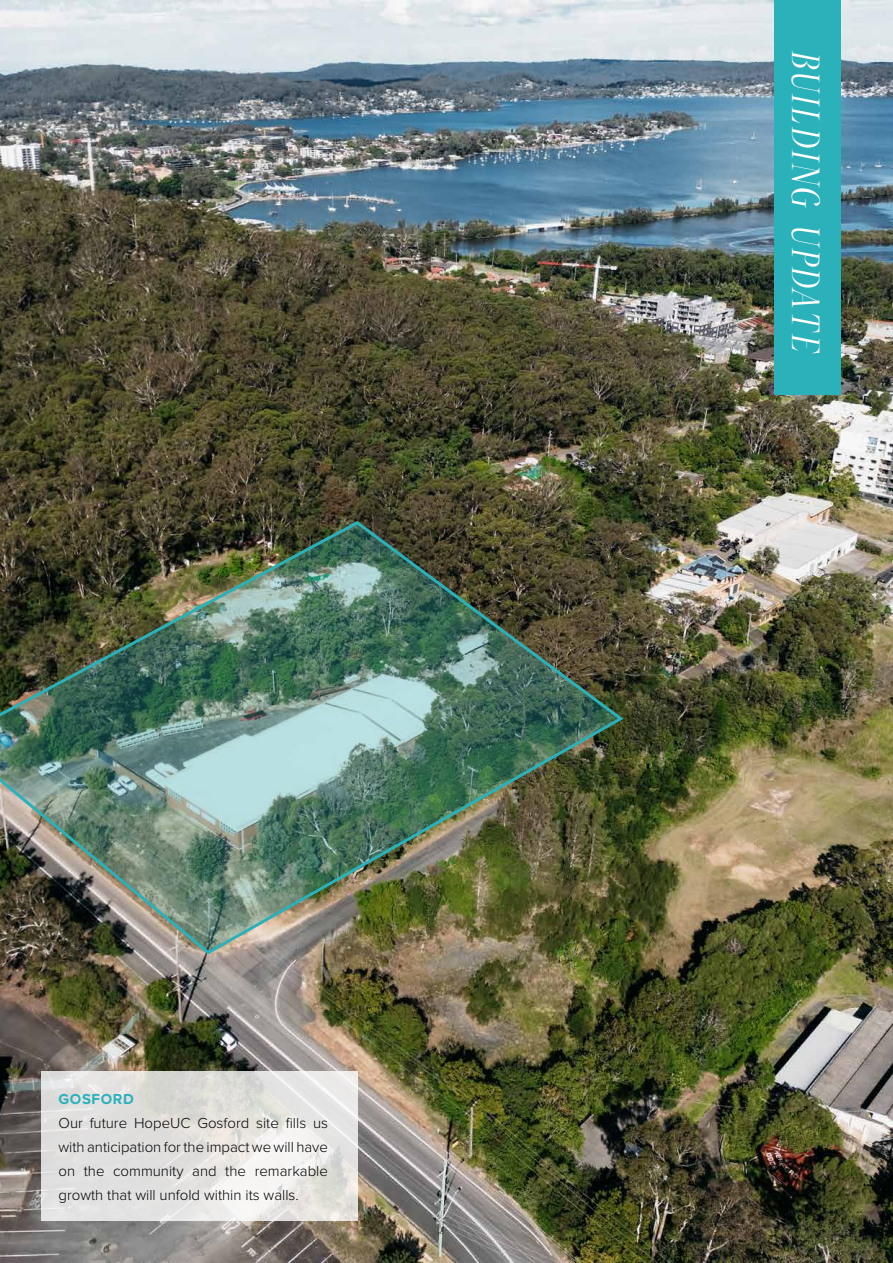
<style>
.page{position:relative;width:893px;height:1263px;background:#fff}
.page>*{position:absolute;margin:0;border:0;box-sizing:border-box;transform-origin:0 0}
.t1{font:italic 44.1px "Dark Paradise";color:#fff}
.t2{font:300 15px/24px "Proxima Nova";color:#000;text-align:justify}
.t3{font:700 15px "Proxima Nova";letter-spacing:.04em;color:#2bb1ba}
</style>
<div class="page">
<img style="left:0;top:0;width:893px;height:1263px">
<svg style="left:41px;top:1071px;width:316px;height:150px;background:#e4e3e1"></svg>
<img style="left:0;top:519px;width:626px;height:437px">
<div style="left:774px;top:0;width:67px;height:395px;background:#2bb1ba"></div>
<p class="t3" style="left:59px;top:1088px;width:77px">GOSFORD</p>
<p class="t2" style="left:59px;top:1110px;width:271px">Our future HopeUC Gosford site fills us with anticipation for the impact we will have on the community and the remarkable growth that will unfold within its walls.</p>
<h1 class="t1" style="left:829px;top:53px;width:303px;rotate:90deg">BUILDING UPDATE</h1>
</div>
